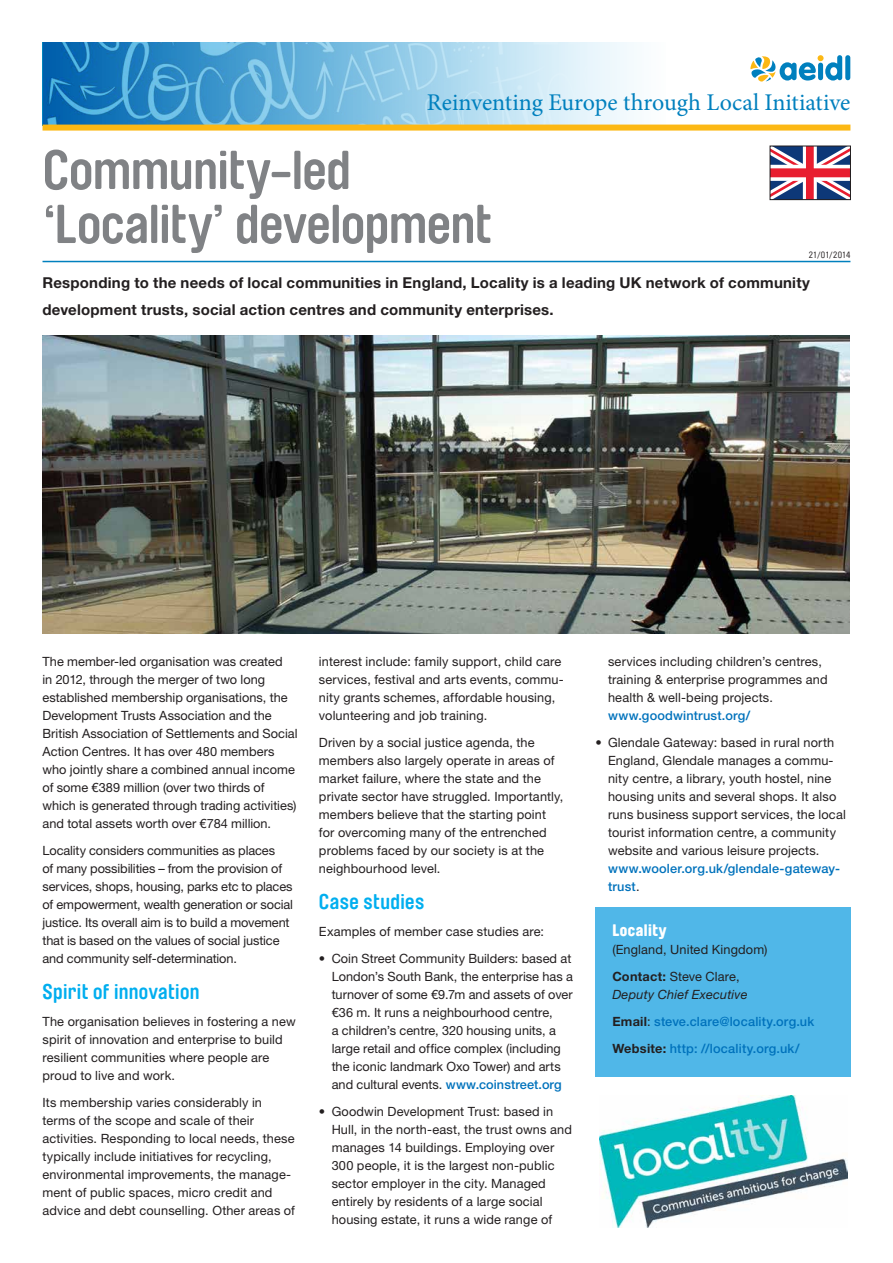
<style>
.page{position:relative;width:893px;height:1263px;background:#fff}
.page>*{position:absolute;margin:0;border:0;box-sizing:border-box;transform-origin:0 0}
.t1{font:700 54px/54px "Brauer Neue";letter-spacing:-.01em;color:#808285}
.t2{font:24px "Minion Pro";color:#0080be}
.t3{font:700 21px "Brauer Neue";letter-spacing:.015em;color:#00aeef}
.t4{font:900 16.5px "Brauer Neue";letter-spacing:.03em;color:#fff}
.t5{font:700 15px/27px "Helvetica Neue LT Pro";letter-spacing:.015em;color:#231f20}
.t6{font:12.75px/18px "Helvetica Neue LT Pro";letter-spacing:.01em;color:#231f20}
.t7{font:12.75px/18px "Helvetica Neue LT Pro";letter-spacing:-.01em;color:#231f20}
.t8{font:500 12.75px/27px "Helvetica Neue LT Pro";letter-spacing:.015em;color:#0072bc}
.t9{font:9px "Brauer Neue";letter-spacing:.04em;color:#231f20}
.s1{font-weight:500;color:#0072bc}
.s2{font-weight:400;color:#231f20}
.s3{font-weight:700}
.s4{font-weight:400;font-style:italic;color:#231f20}
.s5{font-weight:700;color:#231f20}
</style>
<div class="page">
<div style="left:595px;top:908px;width:255px;height:169px;background:#50b7e8"></div>
<img style="left:43px;top:336px;width:806px;height:298px">
<svg style="left:43px;top:43px;width:622px;height:82px;background:#83bddf"></svg>
<div style="left:43px;top:125px;width:807px;height:6px;background:#fcb814"></div>
<div style="left:845px;top:55px;width:5px;height:25px;background:#0080be;border-radius:3px"></div>
<svg style="left:750px;top:55px;width:92px;height:27px"></svg>
<hr style="left:43px;top:261px;width:807px;height:1px;background:#0080be">
<svg style="left:772px;top:148px;width:77px;height:50px"></svg>
<div style="left:802px;top:146px;width:15px;height:54px;background:#fff"></div>
<svg style="left:772px;top:165px;width:77px;height:15px"></svg>
<div style="left:806px;top:146px;width:8px;height:54px;background:#e81d2f"></div>
<div style="left:770px;top:169px;width:80px;height:8px;background:#e81d2f"></div>
<div style="left:770px;top:146px;width:81px;height:54px;border:1px solid #231f20"></div>
<img style="left:600px;top:1095px;width:247px;height:132px">
<h2 class="t2" style="left:427px;top:86px;width:425px">Reinventing Europe through Local Initiative</h2>
<h1 class="t1" style="left:43px;top:144px;width:452px">Community-led ‘Locality’ development</h1>
<p class="t5" style="left:43px;top:269px;width:769px">Responding to the needs of local communities in England, Locality is a leading UK network of community development trusts, social action centres and community enterprises.</p>
<p class="t9" style="left:809px;top:250px;width:43px">21/01/2014</p>
<p class="t6" style="left:43px;top:652px;width:257px">The member-led organisation was created<br>in 2012, through the merger of two long established membership organisations, the Development Trusts Association and the British Association of Settlements and Social Action Centres. It has over 480 members who jointly share a combined annual income of some €389 million (over two thirds of which is generated through trading activities) and total assets worth over €784 million.</p>
<p class="t7" style="left:43px;top:841px;width:252px">Locality considers communities as places<br>of many possibilities – from the provision of services, shops, housing, parks etc to places of empowerment, wealth generation or social justice. Its overall aim is to build a movement that is based on the values of social justice and community self-determination.</p>
<h3 class="t3" style="left:43px;top:980px;width:159px">Spirit of innovation</h3>
<p class="t6" style="left:43px;top:1012px;width:255px">The organisation believes in fostering a new spirit of innovation and enterprise to build resilient communities where people are proud to live and work.</p>
<p class="t6" style="left:43px;top:1093px;width:254px">Its membership varies considerably in terms of the scope and scale of their activities. Responding to local needs, these typically include initiatives for recycling, environmental improvements, the manage&shy;ment of public spaces, micro credit and advice and debt counselling. Other areas of</p>
<p class="t6" style="left:319px;top:652px;width:246px">interest include: family support, child care services, festival and arts events, commu&shy;nity grants schemes, affordable housing, volunteering and job training.</p>
<p class="t6" style="left:319px;top:733px;width:246px">Driven by a social justice agenda, the members also largely operate in areas of market failure, where the state and the private sector have struggled. Importantly, members believe that the starting point for overcoming many of the entrenched problems faced by our society is at the neighbourhood level.</p>
<h3 class="t3" style="left:319px;top:890px;width:107px">Case studies</h3>
<p class="t6" style="left:319px;top:922px;width:227px">Examples of member case studies are:</p>
<p class="t6" style="left:332px;top:949px;width:243px;text-indent:-13px">• Coin Street Community Builders: based at London’s South Bank, the enterprise has a turnover of some €9.7m and assets of over €36 m. It runs a neighbourhood centre,<br>a children’s centre, 320 housing units, a large retail and office complex (including the iconic landmark Oxo Tower) and arts and cultural events. <span class="s1">www.coinstreet.org</span></p>
<p class="t6" style="left:332px;top:1102px;width:242px;text-indent:-13px">• Goodwin Development Trust: based in Hull, in the north-east, the trust owns and manages 14 buildings. Employing over 300 people, it is the largest non-public sector employer in the city. Managed entirely by residents of a large social housing estate, it runs a wide range of</p>
<p class="t6" style="left:608px;top:652px;width:221px">services including children’s centres, training &amp; enterprise programmes and health &amp; well-being projects.</p>
<p class="t8" style="left:608px;top:702px;width:144px">www.goodwintrust.org/</p>
<p class="t6" style="left:608px;top:733px;width:239px;text-indent:-13px">• Glendale Gateway: based in rural north England, Glendale manages a commu&shy;nity centre, a library, youth hostel, nine housing units and several shops. It also runs business support services, the local tourist information centre, a community website and various leisure projects.</p>
<p class="t8" style="left:608px;top:859px;width:233px;line-height:18px">www.wooler.org.uk/glendale-gateway&shy;trust<span class="s2">.</span></p>
<p class="t4" style="left:612px;top:921px;width:56px">Locality</p>
<p class="t6" style="left:612px;top:936px;width:157px;line-height:27px">(England, United Kingdom)<br><span class="s3">Contact:</span> Steve Clare,</p>
<p class="t8" style="left:612px;top:981px;width:203px"><span class="s4">Deputy Chief Executive<br></span><span class="s5">Email</span><span class="s2">:</span> steve.clare@locality.org.uk<br><span class="s5">Website:</span> http: //locality.org.uk/</p>
</div>
